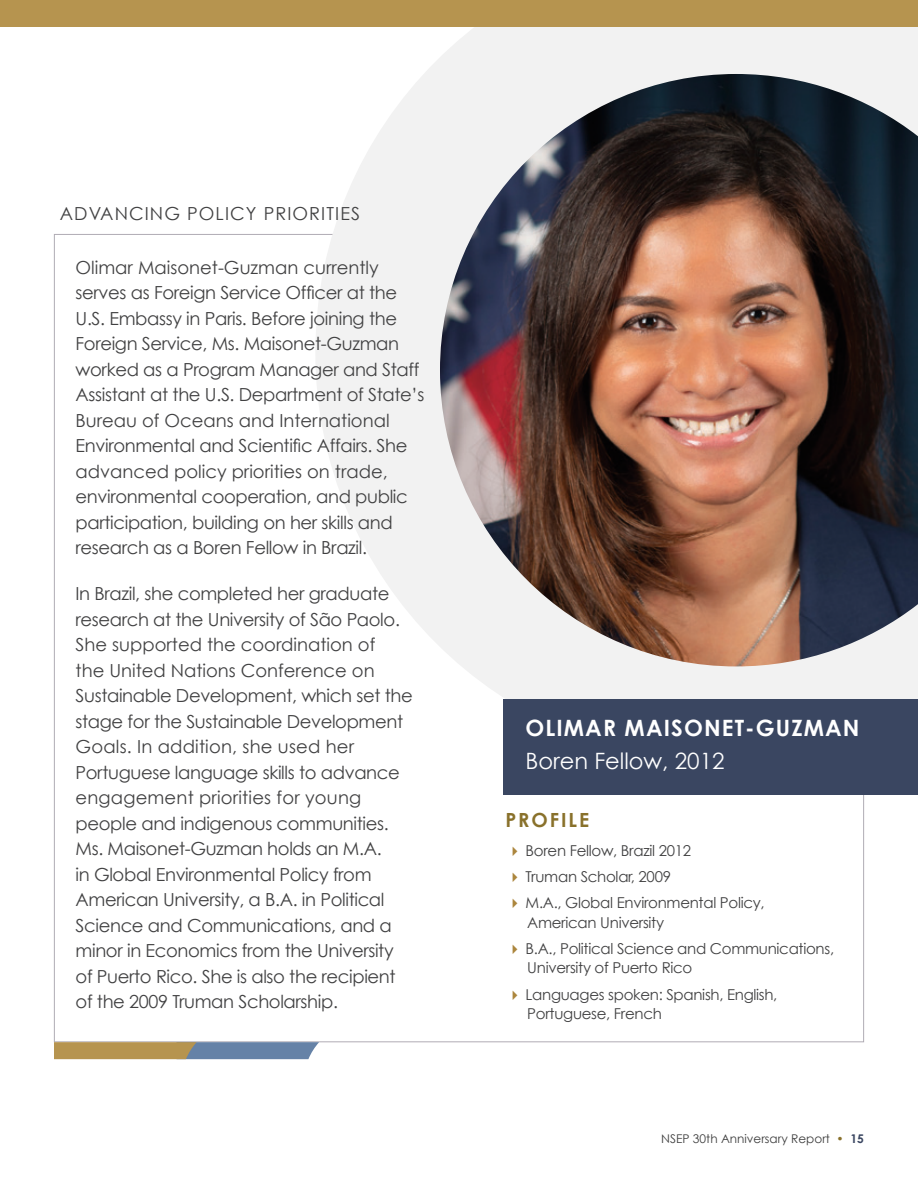
<style>
.page{position:relative;width:918px;height:1188px;background:#fff}
.page>*{position:absolute;margin:0;border:0;box-sizing:border-box;transform-origin:0 0}
.t1{font:700 22.5px "Century Gothic";letter-spacing:.05em;color:#fff}
.t2{font:22.5px "Century Gothic";color:#fff}
.t3{font:700 19.5px "Century Gothic";letter-spacing:.1em;color:#89712b}
.t4{font:18px/25.5px "Century Gothic";letter-spacing:-.02em;color:#414142}
.t5{font:18px "Century Gothic";letter-spacing:.06em;color:#414142}
.t6{font:15px/19.5px "Century Gothic";letter-spacing:-.02em;color:#414142}
.t7{font:12px "Century Gothic";color:#3d3d3d}
.s1{color:#ac863d}
.s2{color:#89712b}
.s3{font-weight:700;color:#3a4661}
</style>
<div class="page">
<svg style="left:315px;top:27px;width:603px;height:737px;fill:#f2f2f2"></svg>
<div style="left:0;top:0;width:918px;height:27px;background:#b6944f"></div>
<img style="left:440px;top:74px;width:478px;height:592px">
<div style="left:504px;top:699px;width:414px;height:95px;background:#3a4661"></div>
<svg style="left:54px;top:1042px;width:265px;height:17px;background:#938e7c"></svg>
<p class="t5" style="left:60px;top:203px;width:302px">ADVANCING POLICY PRIORITIES</p>
<p class="t4" style="left:76px;top:254px;width:350px">Olimar Maisonet-Guzman currently serves as Foreign Service Officer at the U.S. Embassy in Paris. Before joining the Foreign Service, Ms. Maisonet-Guzman worked as a Program Manager and Staff Assistant at the U.S. Department of State’s Bureau of Oceans and International Environmental and Scientific Affairs. She advanced policy priorities on trade, environmental cooperation, and public participation, building on her skills and research as a Boren Fellow in Brazil.</p>
<p class="t4" style="left:76px;top:581px;width:339px">In Brazil, she completed her graduate research at the University of São Paolo.<br>She supported the coordination of<br>the United Nations Conference on Sustainable Development, which set the stage for the Sustainable Development Goals. In addition, she used her Portuguese language skills to advance engagement priorities for young people and indigenous communities.<br>Ms. Maisonet-Guzman holds an M.A.<br>in Global Environmental Policy from American University, a B.A. in Political Science and Communications, and a minor in Economics from the University of Puerto Rico. She is also the recipient of the 2009 Truman Scholarship.</p>
<p class="t1" style="left:525px;top:713px;width:336px">OLIMAR MAISONET-GUZMAN</p>
<p class="t2" style="left:525px;top:747px;width:201px">Boren Fellow, 2012</p>
<p class="t3" style="left:505px;top:808px;width:85px">PROFILE</p>
<p class="t6" style="left:507px;top:840px;width:186px"><span class="s1">✔</span> Boren Fellow, Brazil 2012</p>
<p class="t6" style="left:507px;top:866px;width:165px"><span class="s1">✔</span> Truman Scholar, 2009</p>
<p class="t6" style="left:527px;top:893px;width:239px;text-indent:-20px"><span class="s1">✔</span> M.A., Global Environmental Policy,<br>American University</p>
<p class="t6" style="left:527px;top:938px;width:308px;text-indent:-20px"><span class="s1">✔</span> B.A., Political Science and Communications,<br>University of Puerto Rico</p>
<p class="t6" style="left:527px;top:984px;width:252px;text-indent:-20px"><span class="s1">✔</span> Languages spoken: Spanish, English,<br>Portuguese, French</p>
<p class="t7" style="left:661px;top:1131px;width:204px">NSEP 30th Anniversary Report <span class="s2">•</span> <span class="s3">15</span></p>
</div>
